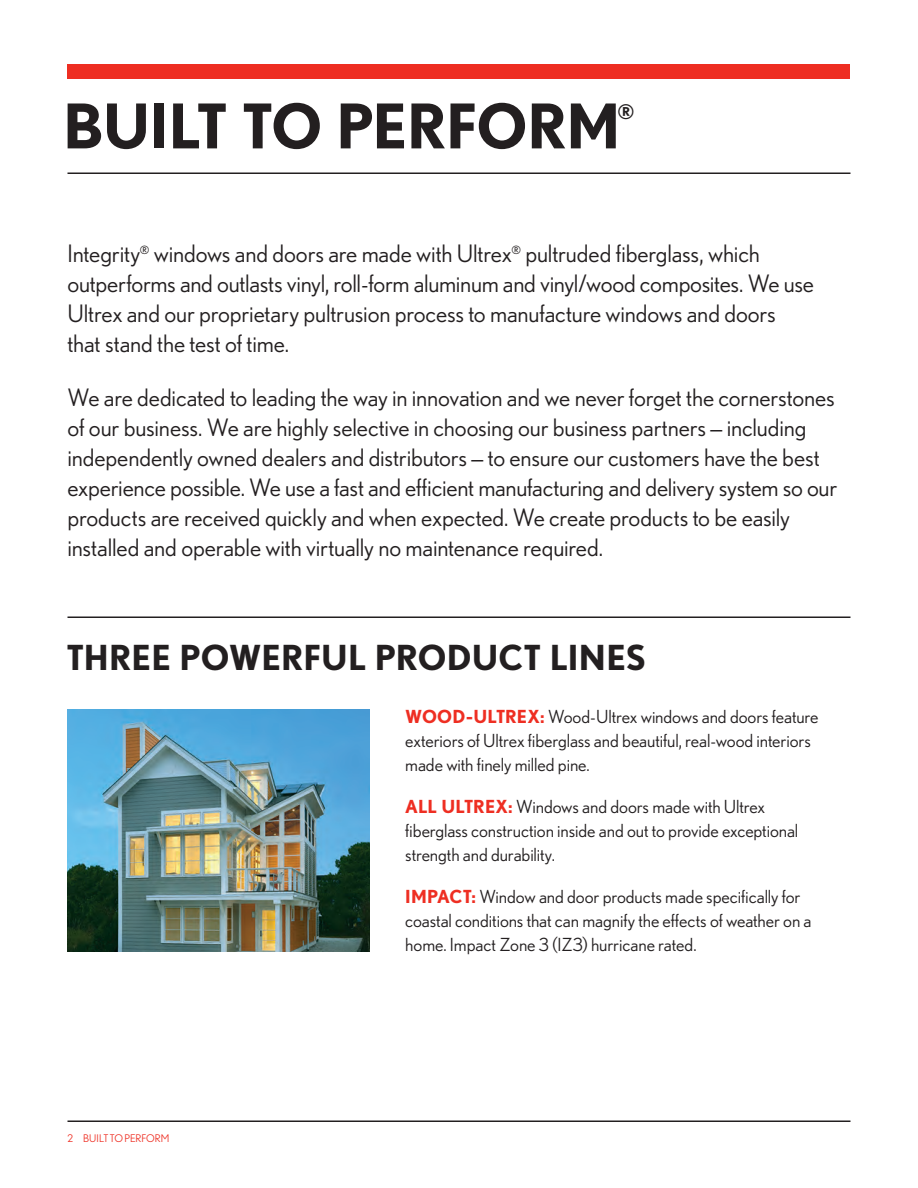
<style>
.page{position:relative;width:918px;height:1188px;background:#fff}
.page>*{position:absolute;margin:0;border:0;box-sizing:border-box;transform-origin:0 0}
.t1{font:700 61.5px "Nobel";letter-spacing:-.015em;color:#231f20}
.t2{font:700 34.5px "Nobel";letter-spacing:.005em;color:#231f20}
.t3{font:24px/30px "Nobel";letter-spacing:-.01em;color:#231f20}
.t4{font:700 20.1px "Nobel";color:#231f20}
.t5{font:18px/24px "Nobel";letter-spacing:-.005em;color:#231f20}
.t6{font:10.5px "Nobel";letter-spacing:-.005em;color:#ee2e22}
.s1{font-weight:700;color:#ee2e22}
</style>
<div class="page">
<hr style="left:68px;top:616px;width:782px;height:2px;background:#231f20">
<img style="left:68px;top:710px;width:301px;height:241px">
<hr style="left:68px;top:172px;width:782px;height:2px;background:#231f20">
<div style="left:68px;top:64px;width:782px;height:16px;background:#ee2e22"></div>
<hr style="left:68px;top:1120px;width:782px;height:2px;background:#231f20">
<h1 class="t1" style="left:63px;top:89px;width:559px">BUILT TO PERFORM</h1>
<p class="t4" style="left:617px;top:100px;width:18px">®</p>
<p class="t3" style="left:68px;top:239px;width:748px">Integrity<sup>®</sup> windows and doors are made with Ultrex<sup>®</sup> pultruded fiberglass, which outperforms and outlasts vinyl, roll-form aluminum and vinyl/wood composites. We use Ultrex and our proprietary pultrusion process to manufacture windows and doors that stand the test of time.</p>
<p class="t3" style="left:68px;top:383px;width:771px">We are dedicated to leading the way in innovation and we never forget the cornerstones of our business. We are highly selective in choosing our business partners—including independently owned dealers and distributors—to ensure our customers have the best experience possible. We use a fast and efficient manufacturing and delivery system so our products are received quickly and when expected. We create products to be easily installed and operable with virtually no maintenance required.</p>
<h2 class="t2" style="left:66px;top:637px;width:582px">THREE POWERFUL PRODUCT LINES</h2>
<p class="t5" style="left:405px;top:704px;width:415px"><span class="s1">WOOD-ULTREX:</span> Wood-Ultrex windows and doors feature exteriors of Ultrex fiberglass and beautiful, real-wood interiors made with finely milled pine.</p>
<p class="t5" style="left:405px;top:794px;width:395px"><span class="s1">ALL ULTREX:</span> Windows and doors made with Ultrex fiberglass construction inside and out to provide exceptional strength and durability.</p>
<p class="t5" style="left:405px;top:884px;width:408px"><span class="s1">IMPACT:</span> Window and door products made specifically for coastal conditions that can magnify the effects of weather on a home. Impact Zone 3 (IZ3) hurricane rated.</p>
<p class="t6" style="left:68px;top:1132px;width:103px">2 BUILT TO PERFORM</p>
</div>
